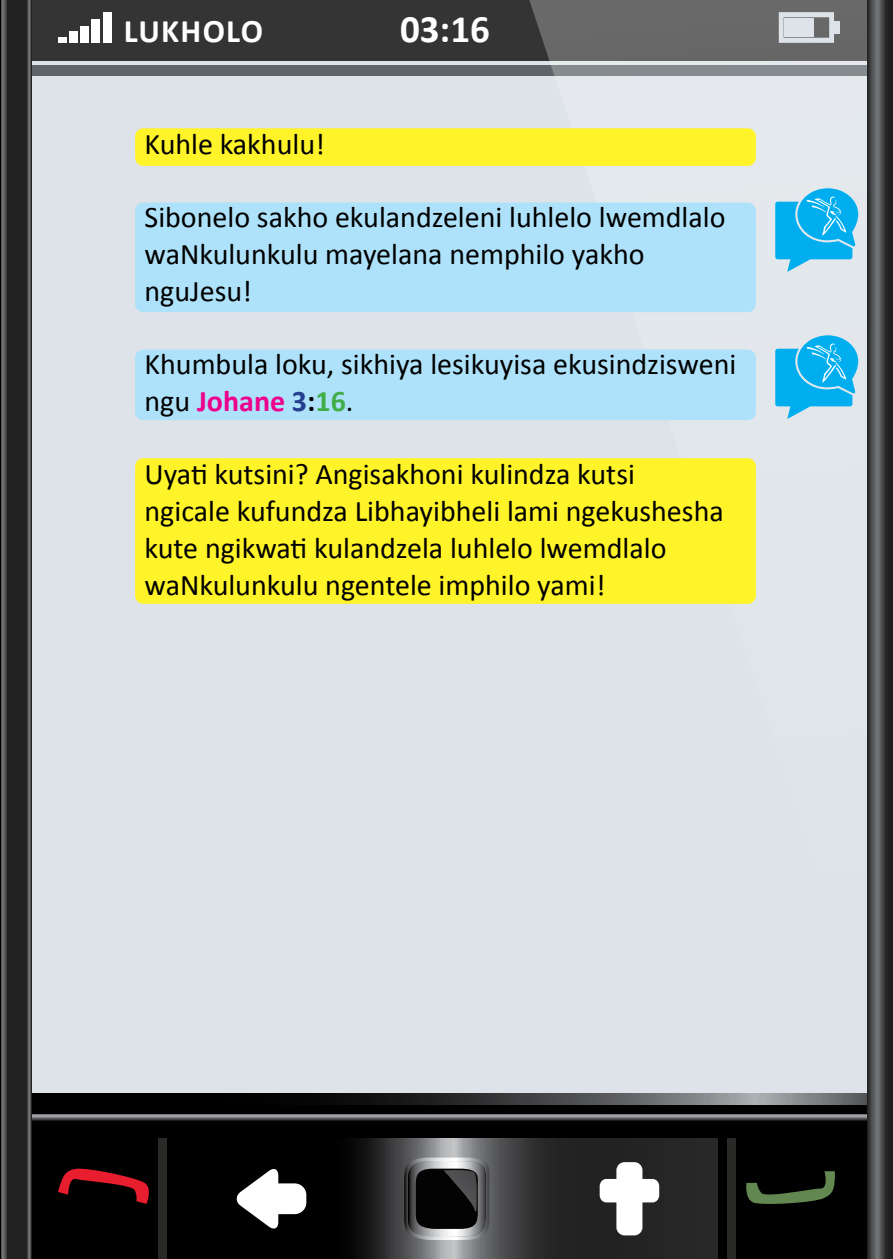
<style>
.page{position:relative;width:893px;height:1259px;background:#fff}
.page>*{position:absolute;margin:0;border:0;box-sizing:border-box;transform-origin:0 0}
.t1{font:700 39px "Calibri";color:#fff}
.t2{font:700 33px "Calibri";letter-spacing:.04em;color:#fff}
.t3{font:30px/36.6px "Calibri";color:#000}
.s1{font-weight:700;color:#ec008c}
.s2{font-weight:700;color:#25408f}
.s3{font-weight:700}
.s4{font-weight:700;color:#41ad49}
</style>
<div class="page">
<div style="left:6px;top:5px;width:881px;height:1248px;background:#dde3e8"></div>
<div style="left:2px;top:1094px;width:891px;height:20px;background:#000"></div>
<svg style="left:31px;top:1106px;width:233px;height:26px"></svg>
<div style="left:2px;top:65px;width:889px;height:11px;background:#5e6569"></div>
<div style="left:0;top:0;width:893px;height:61px;background:#343434"></div>
<div style="left:2px;top:1138px;width:889px;height:121px;background:#000"></div>
<img style="left:264px;top:0;width:603px;height:1259px">
<svg style="left:744px;top:1171px;width:91px;height:34px"></svg>
<svg style="left:58px;top:1168px;width:91px;height:36px"></svg>
<svg style="left:0;top:0;width:31px;height:1259px"></svg>
<svg style="left:867px;top:0;width:26px;height:1259px"></svg>
<svg style="left:264px;top:1138px;width:454px;height:121px"></svg>
<svg style="left:404px;top:1157px;width:89px;height:83px"></svg>
<div style="left:728px;top:1138px;width:8px;height:121px;background:#292928"></div>
<div style="left:158px;top:1138px;width:9px;height:121px;background:#292928"></div>
<div style="left:616px;top:1162px;width:26px;height:73px;background:#fff;border-radius:8px"></div>
<div style="left:600px;top:1179px;width:59px;height:23px;background:#fff;border-radius:7px"></div>
<svg style="left:236px;top:1167px;width:70px;height:63px"></svg>
<div style="left:58px;top:37px;width:9px;height:6px;background:#fff"></div>
<div style="left:69px;top:32px;width:9px;height:11px;background:#fff"></div>
<div style="left:80px;top:26px;width:9px;height:17px;background:#fff"></div>
<div style="left:92px;top:19px;width:8px;height:24px;background:#fff"></div>
<div style="left:103px;top:12px;width:8px;height:31px;background:#fff"></div>
<svg style="left:779px;top:12px;width:55px;height:31px"></svg>
<div style="left:831px;top:21px;width:9px;height:13px;background:#dde3e8"></div>
<div style="left:785px;top:18px;width:29px;height:19px;background:#dde3e8"></div>
<div style="left:135px;top:128px;width:621px;height:38px;background:#fff32a;border-radius:8px"></div>
<div style="left:135px;top:458px;width:621px;height:146px;background:#fff32a;border-radius:8px"></div>
<div style="left:135px;top:202px;width:621px;height:110px;background:#aee2fa;border-radius:8px"></div>
<div style="left:135px;top:349px;width:621px;height:71px;background:#aee2fa;border-radius:8px"></div>
<svg style="left:775px;top:188px;width:83px;height:84px"></svg>
<svg style="left:775px;top:335px;width:83px;height:84px"></svg>
<p class="t2" style="left:124px;top:10px;width:141px">Lukholo</p>
<h1 class="t1" style="left:400px;top:4px;width:91px">03:16</h1>
<p class="t3" style="left:145px;top:125px;width:182px">Kuhle kakhulu!</p>
<p class="t3" style="left:145px;top:199px;width:582px">Sibonelo sakho ekulandzeleni luhlelo lwemdlalo waNkulunkulu mayelana nemphilo yakho nguJesu!</p>
<p class="t3" style="left:145px;top:346px;width:593px">Khumbula loku, sikhiya lesikuyisa ekusindzisweni ngu <span class="s1">Johane</span> <span class="s2">3</span><span class="s3">:</span><span class="s4">16</span>.</p>
<p class="t3" style="left:145px;top:456px;width:581px">Uyati kutsini? Angisakhoni kulindza kutsi ngicale kufundza Libhayibheli lami ngekushesha kute ngikwati kulandzela luhlelo lwemdlalo waNkulunkulu ngentele imphilo yami!</p>
</div>
